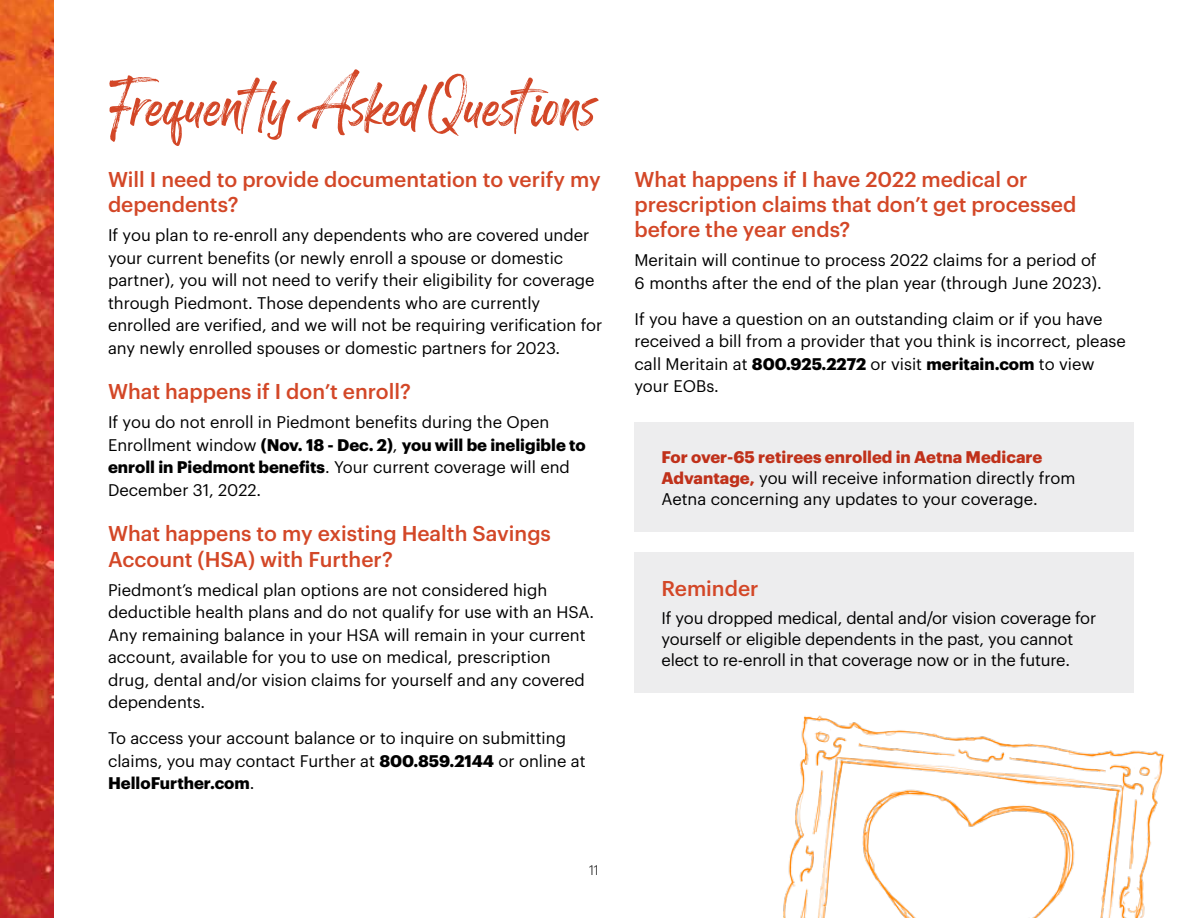
<style>
.page{position:relative;width:1188px;height:918px;background:#fff}
.page>*{position:absolute;margin:0;border:0;box-sizing:border-box;transform-origin:0 0}
.t1{font:69px "Rogthem";color:#d34727}
.t2{font:500 21px/25.2px "Graphik";color:#d34727}
.t3{font:16.5px/22.5px "Graphik";color:#000}
.t4{font:300 13.5px "Graphik";color:#000}
.s1{font-weight:700}
.s2{font-weight:700;color:#c0311a}
</style>
<div class="page">
<img style="left:0;top:0;width:54px;height:918px">
<img style="left:783px;top:715px;width:381px;height:203px">
<div style="left:634px;top:422px;width:500px;height:110px;background:#ededee"></div>
<div style="left:634px;top:552px;width:500px;height:141px;background:#ededee"></div>
<h1 class="t1" style="left:108px;top:43px;width:489px">Frequent ly Asked Questions</h1>
<p class="t2" style="left:108px;top:165px;width:494px">Will I need to provide documentation to verify my dependents?</p>
<p class="t3" style="left:108px;top:223px;width:496px">If you plan to re-enroll any dependents who are covered under your current benefits (or newly enroll a spouse or domestic partner), you will not need to verify their eligibility for coverage through Piedmont. Those dependents who are currently enrolled are verified, and we will not be requiring verification for any newly enrolled spouses or domestic partners for 2023.</p>
<p class="t2" style="left:108px;top:377px;width:305px">What happens if I don’t enroll?</p>
<p class="t3" style="left:108px;top:410px;width:479px">If you do not enroll in Piedmont benefits during the Open Enrollment window <span class="s1">(Nov. 18 - Dec. 2)</span>, <span class="s1">you will be ineligible to enroll in Piedmont benefits</span>. Your current coverage will end December 31, 2022.</p>
<p class="t2" style="left:108px;top:519px;width:445px">What happens to my existing Health Savings<br>Account (HSA) with Further?</p>
<p class="t3" style="left:108px;top:577px;width:488px">Piedmont’s medical plan options are not considered high deductible health plans and do not qualify for use with an HSA.<br>Any remaining balance in your HSA will remain in your current account, available for you to use on medical, prescription drug, dental and/or vision claims for yourself and any covered dependents.</p>
<p class="t3" style="left:108px;top:726px;width:479px">To access your account balance or to inquire on submitting claims, you may contact Further at <span class="s1">800.859.2144</span> or online at<br><span class="s1">HelloFurther.com</span>.</p>
<p class="t4" style="left:589px;top:860px;width:11px">11</p>
<p class="t2" style="left:634px;top:165px;width:443px">What happens if I have 2022 medical or prescription claims that don’t get processed before the year ends?</p>
<p class="t3" style="left:634px;top:248px;width:469px">Meritain will continue to process 2022 claims for a period of<br>6 months after the end of the plan year (through June 2023).</p>
<p class="t3" style="left:634px;top:306px;width:493px">If you have a question on an outstanding claim or if you have received a bill from a provider that you think is incorrect, please call Meritain at <span class="s1">800.925.2272</span> or visit <span class="s1">meritain.com</span> to view your EOBs.</p>
<p class="t3" style="left:662px;top:445px;width:415px;line-height:21px"><span class="s2">For over-65 retirees enrolled in Aetna Medicare<br>Advantage,</span> you will receive information directly from<br>Aetna concerning any updates to your coverage.</p>
<p class="t2" style="left:662px;top:574px;width:99px">Reminder</p>
<p class="t3" style="left:662px;top:606px;width:436px;line-height:21px">If you dropped medical, dental and/or vision coverage for yourself or eligible dependents in the past, you cannot elect to re-enroll in that coverage now or in the future.</p>
</div>
